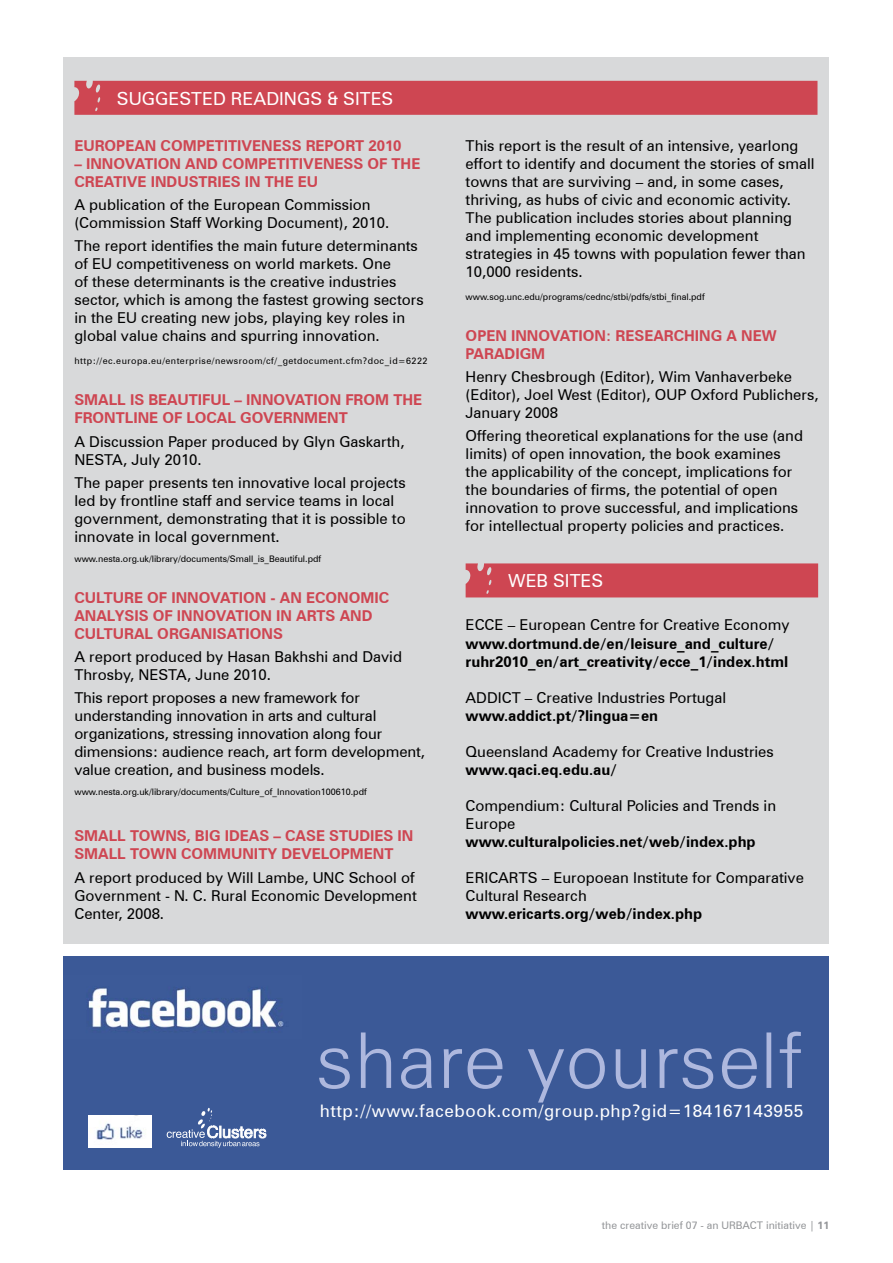
<style>
.page{position:relative;width:893px;height:1263px;background:#fff}
.page>*{position:absolute;margin:0;border:0;box-sizing:border-box;transform-origin:0 0}
.t1{font:18px "Zurich BT";color:#fff}
.t2{font:17.25px "Zurich BT";letter-spacing:.03em;color:#fff}
.t3{font:15px/18px "Zurich BT";color:#000}
.t4{font:700 15px/18px "Zurich BT";color:#ce4652}
.t5{font:700 15px/18px "Zurich BT";color:#000}
.t6{font:10.5px "Zurich BT";color:#939598}
.t7{font:9px "Zurich BT";color:#000}
.t8{font:9px "Zurich BT";letter-spacing:.05em;color:#000}
.s1{font-weight:700}
</style>
<div class="page">
<div style="left:64px;top:57px;width:765px;height:887px;background:#d8d9da"></div>
<div style="left:466px;top:563px;width:352px;height:34px;background:#ce4652"></div>
<div style="left:74px;top:81px;width:743px;height:34px;background:#ce4652"></div>
<div style="left:64px;top:956px;width:765px;height:213px;background:#3b5997"></div>
<img style="left:88px;top:987px;width:196px;height:42px">
<img style="left:88px;top:1116px;width:63px;height:31px">
<svg style="left:167px;top:1107px;width:99px;height:41px"></svg>
<svg style="left:319px;top:1031px;width:482px;height:71px"></svg>
<p class="t1" style="left:117px;top:87px;width:278px">SUGGESTED READINGS &amp; SITES</p>
<p class="t4" style="left:74px;top:137px;width:329px">EUROPEAN COMPETITIVENESS REPORT 201 0</p>
<p class="t4" style="left:74px;top:155px;width:347px">– INNOVATION AND COMPETITIVENESS OF THE<br>CREATIVE INDUSTRIES IN THE EU</p>
<p class="t3" style="left:74px;top:196px;width:316px">A publication of the European Commission (Commission Staff Working Document), 2010.</p>
<p class="t3" style="left:74px;top:237px;width:351px">The report identifies the main future determinants of EU competitiveness on world markets. One<br>of these determinants is the creative industries sector, which is among the fastest growing sectors in the EU creating new jobs, playing key roles in global value chains and spurring innovation.</p>
<p class="t8" style="left:74px;top:356px;width:355px">http://ec.europa.eu/enterprise/newsroom/cf/_getdocument.cfm?doc_id=6222</p>
<p class="t4" style="left:74px;top:391px;width:349px">SMALL IS BEAUTIFUL – INNOVATION FROM THE<br>FRONTLINE OF LOCAL GOVERNMENT</p>
<p class="t3" style="left:74px;top:432px;width:332px">A Discussion Paper produced by Glyn Gaskarth,<br>NESTA, July 2010.</p>
<p class="t3" style="left:74px;top:473px;width:333px">The paper presents ten innovative local projects led by frontline staff and service teams in local government, demonstrating that it is possible to innovate in local government.</p>
<p class="t7" style="left:74px;top:553px;width:248px">www.nesta.org.uk/library/documents/Small_is_Beautiful.pdf</p>
<p class="t4" style="left:74px;top:588px;width:316px">CULTURE OF INNOVATION - AN ECONOMIC<br>ANALYSIS OF INNOVATION IN ARTS AND<br>CULTURAL ORGANISATIONS</p>
<p class="t3" style="left:74px;top:647px;width:329px">A report produced by Hasan Bakhshi and David<br>Throsby, NESTA, June 2010.</p>
<p class="t3" style="left:74px;top:689px;width:352px">This report proposes a new framework for understanding innovation in arts and cultural organizations, stressing innovation along four dimensions: audience reach, art form development, value creation, and business models.</p>
<p class="t7" style="left:74px;top:786px;width:294px">www.nesta.org.uk/library/documents/Culture_of_Innovation100610.pdf</p>
<p class="t4" style="left:74px;top:827px;width:341px">SMALL TOWNS, BIG IDEAS – CASE STUDIES IN<br>SMALL TOWN COMMUNITY DEVELOPMENT</p>
<p class="t3" style="left:74px;top:868px;width:344px">A report produced by Will Lambe, UNC School of<br>Government - N. C. Rural Economic Development<br>Center, 2008.</p>
<p class="t3" style="left:466px;top:137px;width:351px">This report is the result of an intensive, yearlong effort to identify and document the stories of small towns that are surviving – and, in some cases, thriving, as hubs of civic and economic activity.<br>The publication includes stories about planning and implementing economic development strategies in 45 towns with population fewer than 10,000 residents.</p>
<p class="t7" style="left:466px;top:291px;width:241px">www.sog.unc.edu/programs/cednc/stbi/pdfs/stbi_final.pdf</p>
<p class="t4" style="left:466px;top:327px;width:312px">OPEN INNOVATION: RESEARCHING A NEW<br>PARADIGM</p>
<p class="t3" style="left:466px;top:368px;width:354px">Henry Chesbrough (Editor), Wim Vanhaverbeke (Editor), Joel West (Editor), OUP Oxford Publichers,<br>January 2008</p>
<p class="t3" style="left:466px;top:427px;width:339px">Offering theoretical explanations for the use (and limits) of open innovation, the book examines the applicability of the concept, implications for the boundaries of firms, the potential of open innovation to prove successful, and implications for intellectual property policies and practices.</p>
<p class="t1" style="left:508px;top:570px;width:97px">WEB SITES</p>
<p class="t3" style="left:466px;top:616px;width:325px">ECCE – European Centre for Creative Economy</p>
<p class="t5" style="left:466px;top:634px;width:324px">www.dortmund.de/en/leisure_and_culture/ ruhr201 0_en/art_creativity/ecce_1 /index.html</p>
<p class="t3" style="left:466px;top:688px;width:262px">ADDICT – Creative Industries Portugal</p>
<p class="t5" style="left:466px;top:706px;width:194px">www.addict.pt/?lingua=en</p>
<p class="t3" style="left:466px;top:742px;width:310px">Queensland Academy for Creative Industries</p>
<p class="t5" style="left:466px;top:760px;width:153px">www.qaci.eq.edu.au/</p>
<p class="t3" style="left:466px;top:796px;width:312px">Compendium: Cultural Policies and Trends in<br>Europe</p>
<p class="t5" style="left:466px;top:832px;width:292px">www.culturalpolicies.net/web/index.php</p>
<p class="t3" style="left:466px;top:868px;width:340px">ERICARTS – Europoean Institute for Comparative<br>Cultural Research</p>
<p class="t5" style="left:466px;top:904px;width:238px">www.ericarts.org/web/index.php</p>
<p class="t2" style="left:320px;top:1100px;width:485px">http://www.facebook.com/group.php?gid=184167143955</p>
<p class="t6" style="left:602px;top:1219px;width:222px">the creative brief 07 - an URBACT initiative | <span class="s1">11</span></p>
</div>
